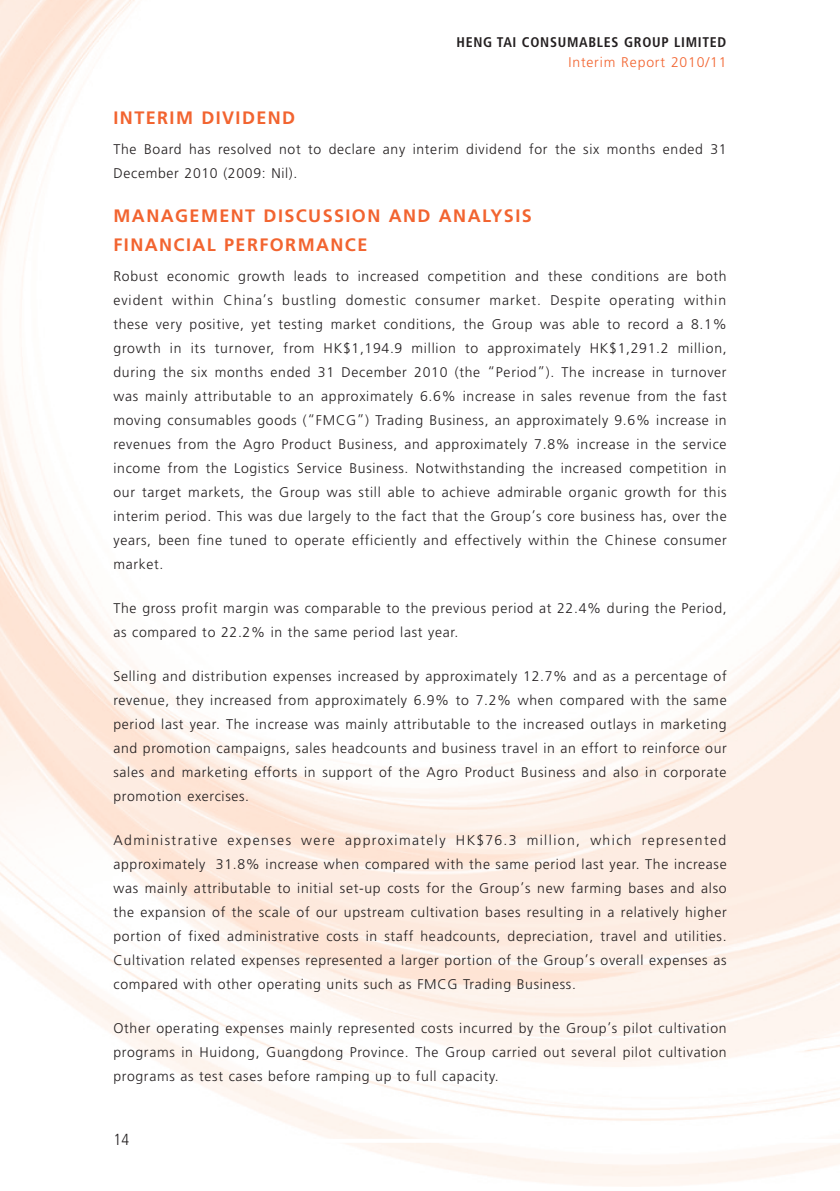
<style>
.page{position:relative;width:840px;height:1191px;background:#fff}
.page>*{position:absolute;margin:0;border:0;box-sizing:border-box;transform-origin:0 0}
.Heading_1{font:700 18px "Frutiger LT Std";letter-spacing:.08em;color:#f26430}
.t1{font:300 condensed 16px "Frutiger LT Std";color:#231f20}
.Body_Text{font:300 14px/24px "Frutiger LT Std";letter-spacing:.05em;color:#231f20;text-align:justify}
.t2{font:700 condensed 14px "Frutiger LT Std";letter-spacing:.05em;color:#231f20}
.t3{font:300 14px "Frutiger LT Std";letter-spacing:.06em;color:#f26430}
</style>
<div class="page">
<img style="left:0;top:0;width:839px;height:1186px">
<hr style="left:0;top:1138px;width:839px;height:4px;background:#fff">
<p class="t2" style="left:456px;top:33px;width:271px">HENG TAI CONSUMABLES GROUP LIMITED</p>
<p class="t3" style="left:568px;top:54px;width:159px">Interim Report 2010/11</p>
<p class="Heading_1" style="left:113px;top:107px;width:183px">INTERIM DIVIDEND</p>
<p class="Body_Text" style="left:113px;top:137px;width:614px">The Board has resolved not to declare any interim dividend for the six months ended 31<br>December 2010 (2009: Nil).</p>
<p class="Heading_1" style="left:113px;top:205px;width:419px">MANAGEMENT DISCUSSION AND ANALYSIS</p>
<p class="Heading_1" style="left:113px;top:234px;width:255px">FINANCIAL PERFORMANCE</p>
<p class="Body_Text" style="left:113px;top:264px;width:614px">Robust economic growth leads to increased competition and these conditions are both evident within China’s bustling domestic consumer market. Despite operating within these very positive, yet testing market conditions, the Group was able to record a 8.1% growth in its turnover, from HK$1,194.9 million to approximately HK$1,291.2 million, during the six months ended 31 December 2010 (the “Period”). The increase in turnover was mainly attributable to an approximately 6.6% increase in sales revenue from the fast moving consumables goods (“FMCG”) Trading Business, an approximately 9.6% increase in revenues from the Agro Product Business, and approximately 7.8% increase in the service income from the Logistics Service Business. Notwithstanding the increased competition in our target markets, the Group was still able to achieve admirable organic growth for this interim period. This was due largely to the fact that the Group’s core business has, over the years, been fine tuned to operate efficiently and effectively within the Chinese consumer market.</p>
<p class="Body_Text" style="left:113px;top:596px;width:614px">The gross profit margin was comparable to the previous period at 22.4% during the Period, as compared to 22.2% in the same period last year.</p>
<p class="Body_Text" style="left:113px;top:664px;width:614px">Selling and distribution expenses increased by approximately 12.7% and as a percentage of revenue, they increased from approximately 6.9% to 7.2% when compared with the same period last year. The increase was mainly attributable to the increased outlays in marketing and promotion campaigns, sales headcounts and business travel in an effort to reinforce our sales and marketing efforts in support of the Agro Product Business and also in corporate promotion exercises.</p>
<p class="Body_Text" style="left:113px;top:828px;width:614px">Administrative expenses were approximately HK$76.3 million, which represented approximately 31.8% increase when compared with the same period last year. The increase was mainly attributable to initial set-up costs for the Group’s new farming bases and also the expansion of the scale of our upstream cultivation bases resulting in a relatively higher portion of fixed administrative costs in staff headcounts, depreciation, travel and utilities.<br>Cultivation related expenses represented a larger portion of the Group’s overall expenses as compared with other operating units such as FMCG Trading Business.</p>
<p class="Body_Text" style="left:113px;top:1016px;width:614px">Other operating expenses mainly represented costs incurred by the Group’s pilot cultivation programs in Huidong, Guangdong Province. The Group carried out several pilot cultivation programs as test cases before ramping up to full capacity.</p>
<p class="t1" style="left:113px;top:1130px;width:17px">14</p>
</div>
